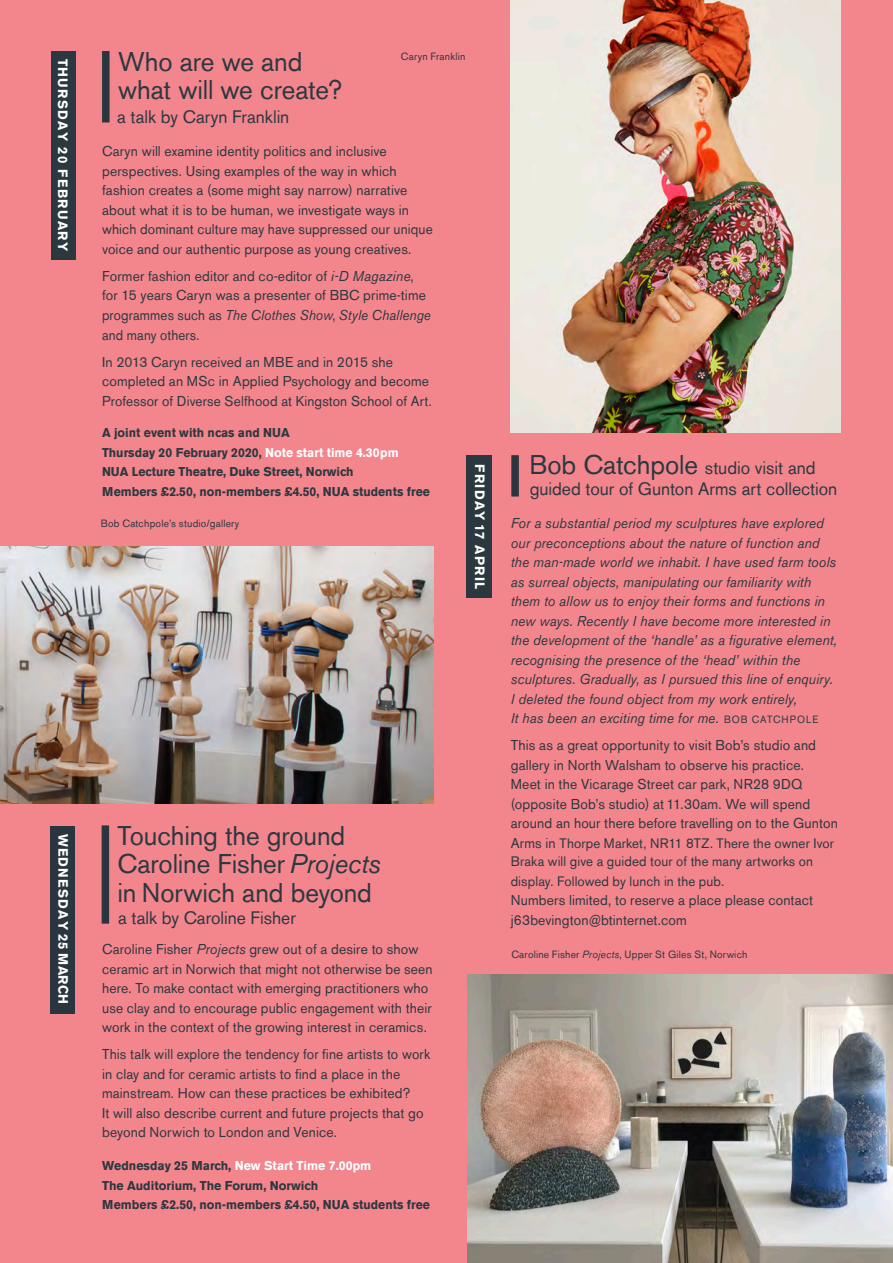
<style>
.page{position:relative;width:893px;height:1263px;background:#f3858d}
.page>*{position:absolute;margin:0;border:0;box-sizing:border-box;transform-origin:0 0}
.t1{font:27px "Akzidenz Grotesk BE";letter-spacing:-.005em;color:#2c3840}
.t2{font:18px "Akzidenz Grotesk BE";color:#2c3840}
.t3{font:14.25px/19.5px "Akzidenz Grotesk BE";letter-spacing:.01em;color:#2c3840}
.t4{font:italic 14.25px/19.5px "Akzidenz Grotesk BE";letter-spacing:.005em;color:#2c3840;scale:.96 1}
.t5{font:14.25px/19.5px "Akzidenz Grotesk BE";letter-spacing:.01em;color:#2c3840;scale:.96 1}
.t6{font:13.65px/19px "Akzidenz Grotesk BE";letter-spacing:.01em;color:#2c3840}
.t7{font:700 13.5px "Akzidenz Grotesk BE";letter-spacing:.1em;color:#fff}
.t8{font:700 12.75px "Akzidenz Grotesk BE";color:#2c3840;scale:.96 1}
.t9{font:700 12.75px "Akzidenz Grotesk BE";color:#fff}
.t10{font:700 12.75px "Akzidenz Grotesk BE";color:#2c3840}
.t11{font:10.5px "Akzidenz Grotesk BE";letter-spacing:.02em;color:#2c3840}
.s1{font-style:italic}
.s2{color:#fff}
.s3{color:#2c3840}
.s4{font-size:27px}
.s5{font-style:normal;font-size:10.5px}
.s6{font-size:14.25px}
</style>
<div class="page">
<div style="left:102px;top:51px;width:8px;height:71px;background:#29363f"></div>
<div style="left:51px;top:51px;width:24px;height:208px;background:#2b3840"></div>
<div style="left:102px;top:825px;width:7px;height:99px;background:#29363f"></div>
<div style="left:50px;top:826px;width:25px;height:188px;background:#29363f"></div>
<div style="left:511px;top:455px;width:8px;height:41px;background:#29363f"></div>
<div style="left:467px;top:455px;width:25px;height:143px;background:#2c3840"></div>
<img style="left:468px;top:974px;width:425px;height:289px">
<img style="left:510px;top:0;width:330px;height:432px">
<img style="left:0;top:546px;width:434px;height:258px">
<p class="t7" style="left:71px;top:59px;width:194px;rotate:90deg">THURSDAY 20 FEBRUARY</p>
<p class="t7" style="left:71px;top:833px;width:172px;rotate:90deg">WEDNESDAY 25 MARCH</p>
<p class="t1" style="left:118px;top:45px;width:186px">Who are we and</p>
<p class="t1" style="left:118px;top:74px;width:226px">what will we create?</p>
<p class="t2" style="left:117px;top:106px;width:174px">a talk by Caryn Franklin</p>
<p class="t3" style="left:102px;top:142px;width:286px">Caryn will examine identity politics and inclusive</p>
<p class="t3" style="left:102px;top:161px;width:296px">perspectives. Using examples of the way in which</p>
<p class="t3" style="left:102px;top:181px;width:332px">fashion creates a (some might say narrow) narrative about what it is to be human, we investigate ways in which dominant culture may have suppressed our unique voice and our authentic purpose as young creatives.</p>
<p class="t3" style="left:102px;top:266px;width:313px">Former fashion editor and co-editor of <span class="s1">i-D Magazine</span>,</p>
<p class="t3" style="left:102px;top:286px;width:330px">for 15 years Caryn was a presenter of BBC prime-time programmes such as <span class="s1">The Clothes Show</span>, <span class="s1">Style Challenge </span>and many others.</p>
<p class="t3" style="left:102px;top:352px;width:331px">In 2013 Caryn received an MBE and in 2015 she completed an MSc in Applied Psychology and become<br>Professor of Diverse Selfhood at Kingston School of Art.</p>
<p class="t8" style="left:102px;top:425px;width:197px">A joint event with ncas and NUA</p>
<p class="t8" style="left:102px;top:445px;width:310px">Thursday 20 February 2020, <span class="s2">Note start time 4.30pm</span></p>
<p class="t8" style="left:102px;top:464px;width:264px">NUA Lecture Theatre, Duke Street, Norwich</p>
<p class="t8" style="left:102px;top:484px;width:343px">Members £2.50, non-members £4.50, NUA students free</p>
<p class="t11" style="left:401px;top:50px;width:66px">Caryn Franklin</p>
<p class="t11" style="left:101px;top:517px;width:140px">Bob Catchpole’s studio/gallery</p>
<p class="t1" style="left:118px;top:819px;width:229px">Touching the ground</p>
<p class="t1" style="left:118px;top:847px;width:265px">Caroline Fisher <span class="s1">Projects</span></p>
<p class="t1" style="left:118px;top:876px;width:256px">in Norwich and beyond</p>
<p class="t2" style="left:118px;top:907px;width:179px">a talk by Caroline Fisher</p>
<p class="t3" style="left:102px;top:939px;width:332px">Caroline Fisher <span class="s1">Projects</span> grew out of a desire to show ceramic art in Norwich that might not otherwise be seen here. To make contact with emerging practitioners who use clay and to encourage public engagement with their work in the context of the growing interest in ceramics.</p>
<p class="t5" style="left:102px;top:1044px;width:343px">This talk will explore the tendency for fine artists to work in clay and for ceramic artists to find a place in the mainstream. How can these practices be exhibited?</p>
<p class="t3" style="left:102px;top:1103px;width:323px">It will also describe current and future projects that go beyond Norwich to London and Venice.</p>
<p class="t9" style="left:102px;top:1158px;width:271px"><span class="s3">Wednesday 25 March,</span> New Start Time 7.00pm</p>
<p class="t10" style="left:102px;top:1178px;width:218px">The Auditorium, The Forum, Norwich</p>
<p class="t8" style="left:102px;top:1197px;width:343px">Members £2.50, non-members £4.50, NUA students free</p>
<p class="t7" style="left:488px;top:464px;width:126px;rotate:90deg">FRIDAY 17 APRIL</p>
<p class="t2" style="left:529px;top:457px;width:288px"><span class="s4">Bob Catchpole</span> studio visit and</p>
<p class="t2" style="left:530px;top:478px;width:309px">guided tour of Gunton Arms art collection</p>
<p class="t4" style="left:511px;top:513px;width:341px">For a substantial period my sculptures have explored our preconceptions about the nature of function and the man-made world we inhabit. I have used farm tools as surreal objects, manipulating our familiarity with them to allow us to enjoy their forms and functions in new ways. Recently I have become more interested in the development of the ‘handle’ as a figurative element, recognising the presence of the ‘head’ within the</p>
<p class="t4" style="left:511px;top:669px;width:337px">sculptures. Gradually, as I pursued this line of enquiry.</p>
<p class="t4" style="left:511px;top:689px;width:300px">I deleted the found object from my work entirely,</p>
<p class="t4" style="left:511px;top:708px;width:322px">It has been an exciting time for me. <span class="s5">BOB CATCHPOLE</span></p>
<p class="t3" style="left:511px;top:735px;width:307px">This as a great opportunity to visit Bob’s studio and gallery in North Walsham to observe his practice.</p>
<p class="t3" style="left:511px;top:774px;width:293px">Meet in the Vicarage Street car park, NR28 9DQ</p>
<p class="t3" style="left:511px;top:794px;width:329px">(opposite Bob’s studio) at 11.30am. We will spend around an hour there before travelling on to the Gunton</p>
<p class="t6" style="left:511px;top:833px;width:325px"><span class="s6">Arms in</span> Thorpe Market, NR11 8TZ. There the owner Ivor<br>Braka will give a guided tour of the many artworks on display. Followed by lunch in the pub.</p>
<p class="t3" style="left:511px;top:891px;width:304px">Numbers limited, to reserve a place please contact</p>
<p class="t3" style="left:511px;top:910px;width:178px">j63bevington@btinternet.com</p>
<p class="t11" style="left:511px;top:948px;width:238px">Caroline Fisher <span class="s1">Projects</span>, Upper St Giles St, Norwich</p>
</div>
